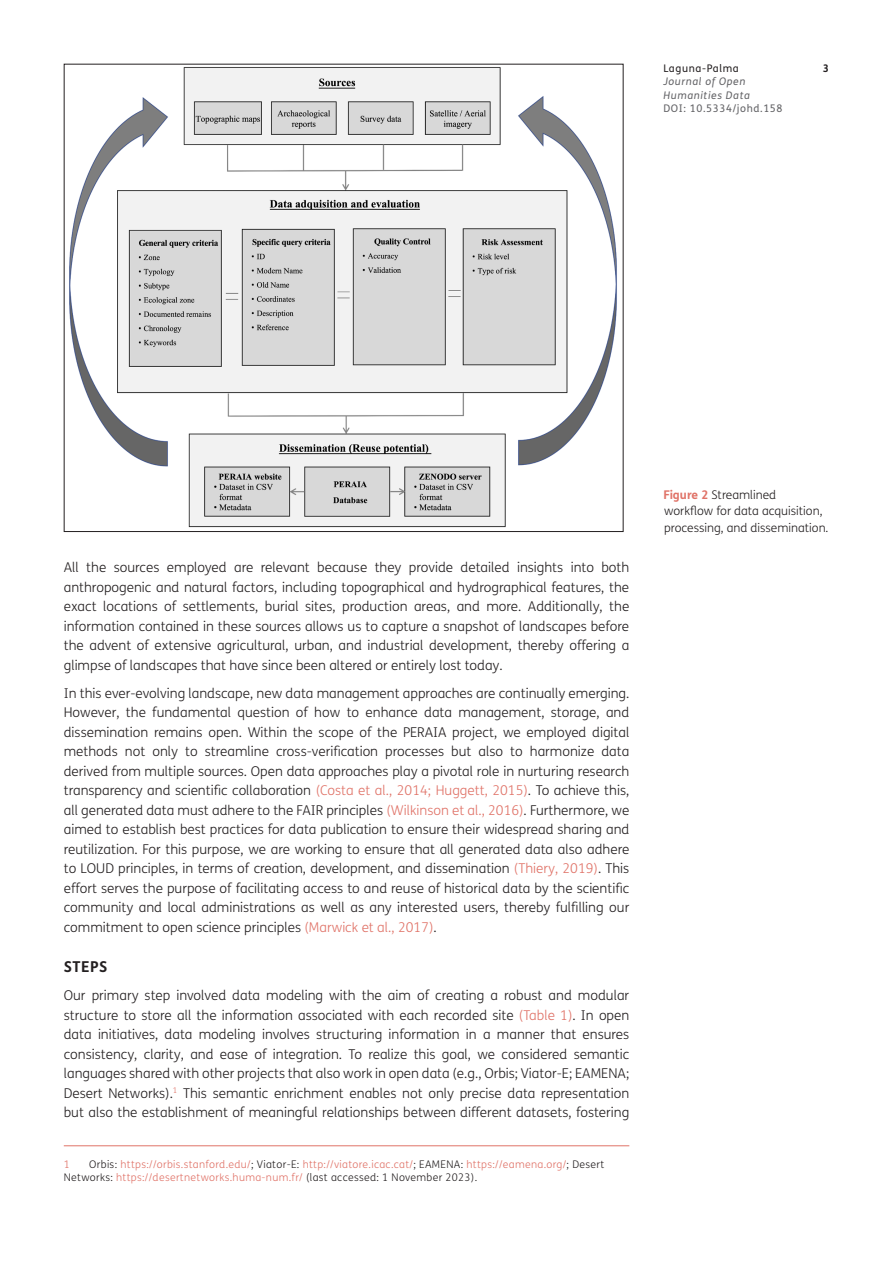
<style>
.page{position:relative;width:893px;height:1263px;background:#fff}
.page>*{position:absolute;margin:0;border:0;box-sizing:border-box;transform-origin:0 0}
.t1{font:700 15px "FS Me";letter-spacing:.03em;color:#231f20}
.Body_Copy{font:300 13.5px/19.5px "FS Me";color:#231f20;text-align:justify}
.Figure_copy{font:300 12px/16.5px "FS Me";color:#231f20}
.Footnote{font:300 10.5px/13.5px "FS Me";letter-spacing:.03em;color:#e07368}
.t2{font:italic 10.5px/13.5px "FS Me";letter-spacing:.06em;color:#636366}
.t3{font:10.5px "FS Me";letter-spacing:.06em;color:#636366}
.t4{font:10.5px "FS Me";letter-spacing:.06em;color:#231f20}
.t5{font:700 10.5px "FS Me";color:#231f20}
.s1{color:#e07368}
.s2{color:#231f20}
.s3{font-weight:700;color:#e07368}
</style>
<div class="page">
<hr style="left:64px;top:1145px;width:565px;height:1px;background:#e07368">
<img style="left:69px;top:67px;width:548px;height:461px">
<p class="t4" style="left:663px;top:62px;width:77px">Laguna-Palma</p>
<p class="t5" style="left:823px;top:61px;width:8px">3</p>
<p class="t2" style="left:663px;top:75px;width:88px">Journal of Open<br>Humanities Data</p>
<p class="t3" style="left:663px;top:102px;width:121px">DOI: 10.5334/johd.158</p>
<p class="Body_Copy" style="left:64px;top:558px;width:567px">All the sources employed are relevant because they provide detailed insights into both anthropogenic and natural factors, including topographical and hydrographical features, the exact locations of settlements, burial sites, production areas, and more. Additionally, the information contained in these sources allows us to capture a snapshot of landscapes before the advent of extensive agricultural, urban, and industrial development, thereby offering a glimpse of landscapes that have since been altered or entirely lost today.</p>
<p class="Body_Copy" style="left:64px;top:683px;width:567px">In this ever-evolving landscape, new data management approaches are continually emerging.<br>However, the fundamental question of how to enhance data management, storage, and dissemination remains open. Within the scope of the PERAIA project, we employed digital methods not only to streamline cross-verification processes but also to harmonize data derived from multiple sources. Open data approaches play a pivotal role in nurturing research transparency and scientific collaboration <span class="s1">(Costa et al., 2014; Huggett, 2015)</span>. To achieve this, all generated data must adhere to the FAIR principles <span class="s1">(Wilkinson et al., 2016)</span>. Furthermore, we aimed to establish best practices for data publication to ensure their widespread sharing and reutilization. For this purpose, we are working to ensure that all generated data also adhere to LOUD principles, in terms of creation, development, and dissemination <span class="s1">(Thiery, 2019)</span>. This effort serves the purpose of facilitating access to and reuse of historical data by the scientific community and local administrations as well as any interested users, thereby fulfilling our commitment to open science principles <span class="s1">(Marwick et al., 2017)</span>.</p>
<h2 class="t1" style="left:64px;top:958px;width:45px">STEPS</h2>
<p class="Body_Copy" style="left:64px;top:986px;width:567px">Our primary step involved data modeling with the aim of creating a robust and modular structure to store all the information associated with each recorded site <span class="s1">(Table 1)</span>. In open data initiatives, data modeling involves structuring information in a manner that ensures consistency, clarity, and ease of integration. To realize this goal, we considered semantic languages shared with other projects that also work in open data (e.g., Orbis; Viator-E; EAMENA; Desert Networks).<sup>1</sup> This semantic enrichment enables not only precise data representation but also the establishment of meaningful relationships between different datasets, fostering</p>
<p class="Footnote" style="left:64px;top:1158px;width:8px">1</p>
<p class="Footnote" style="left:64px;top:1158px;width:542px;text-indent:26px"><span class="s2">Orbis:</span> https://orbis.stanford.edu/<span class="s2">; Viator-E:</span> http://viatore.icac.cat/<span class="s2">; EAMENA:</span> https://eamena.org/<span class="s2">; Desert<br>Networks:</span> https://desertnetworks.huma-num.fr/ <span class="s2">(last accessed: 1 November 2023).</span></p>
<p class="Figure_copy" style="left:663px;top:487px;width:167px"><span class="s3">Figure 2</span> Streamlined workflow for data acquisition, processing, and dissemination.</p>
</div>
